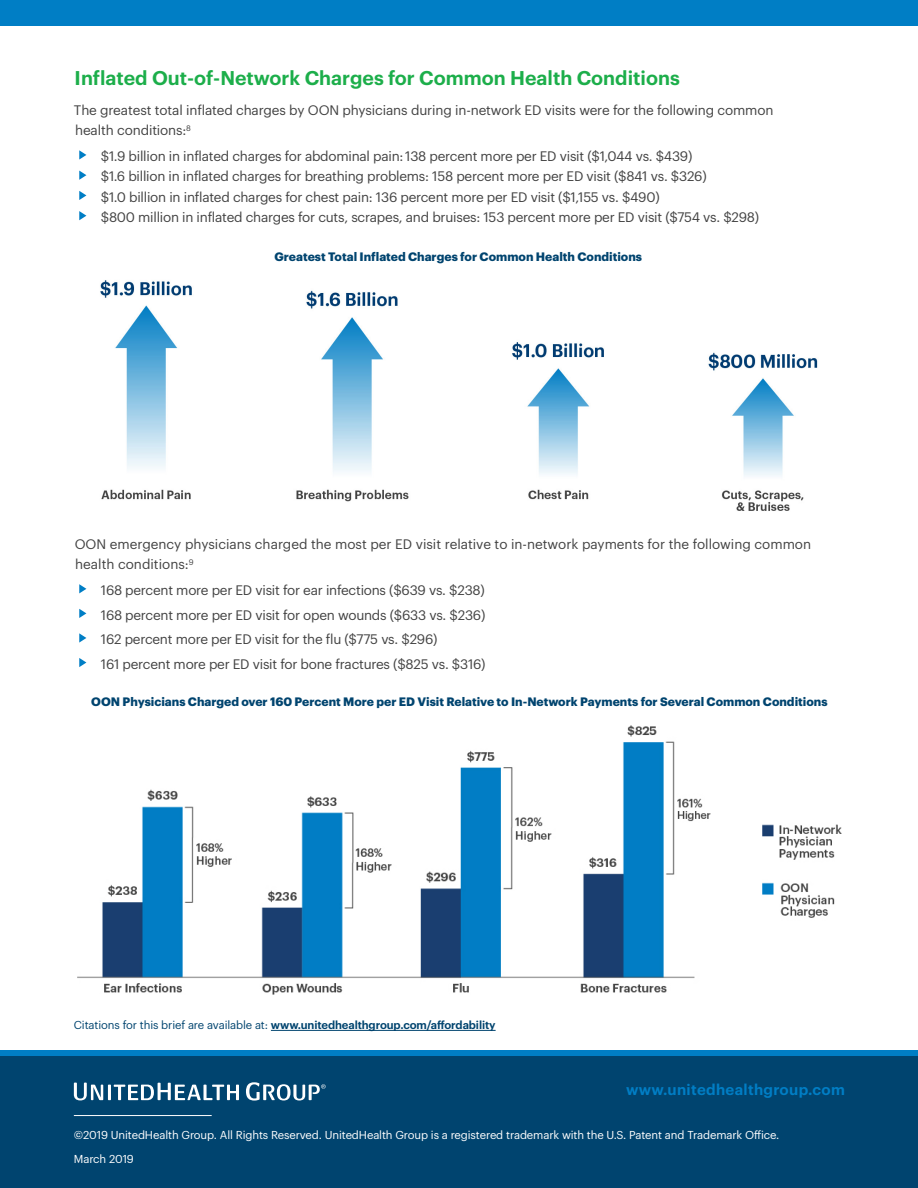
<style>
.page{position:relative;width:918px;height:1188px;background:#fff}
.page>*{position:absolute;margin:0;border:0;box-sizing:border-box;transform-origin:0 0}
.t1{font:600 19.5px "Graphik";color:#1cae4a}
.t2{font:600 15px "Graphik";letter-spacing:.02em;color:#007ec5}
.t3{font:13.5px/20.2px "Graphik";letter-spacing:-.015em;color:#424242}
.t4{font:700 12px "Graphik";color:#00446f}
.t5{font:11.25px "Graphik";letter-spacing:-.01em;color:#fff}
.t6{font:600 11.25px "Graphik";letter-spacing:-.01em;color:#00446f}
.s1{font-weight:400}
</style>
<div class="page">
<div style="left:0;top:1053px;width:918px;height:135px;background:#00446f"></div>
<svg style="left:79px;top:150px;width:7px;height:10px"></svg>
<svg style="left:79px;top:171px;width:7px;height:9px"></svg>
<svg style="left:79px;top:191px;width:7px;height:9px"></svg>
<svg style="left:79px;top:211px;width:7px;height:9px"></svg>
<svg style="left:79px;top:584px;width:7px;height:9px"></svg>
<svg style="left:79px;top:609px;width:7px;height:9px"></svg>
<svg style="left:79px;top:633px;width:7px;height:10px"></svg>
<svg style="left:79px;top:658px;width:7px;height:9px"></svg>
<img style="left:100px;top:280px;width:718px;height:231px">
<img style="left:78px;top:726px;width:763px;height:268px">
<div style="left:0;top:0;width:918px;height:25px;background:#007ec5"></div>
<hr style="left:271px;top:1030px;width:225px;height:1px;background:#00446f">
<hr style="left:108px;top:1085px;width:3px;height:15px;background:#fff">
<svg style="left:74px;top:1083px;width:29px;height:17px"></svg>
<svg style="left:114px;top:1083px;width:125px;height:17px"></svg>
<svg style="left:246px;top:1082px;width:80px;height:19px"></svg>
<div style="left:0;top:1050px;width:918px;height:6px;background:#007ec5"></div>
<hr style="left:74px;top:1115px;width:138px;height:1px;background:#fff">
<p class="t1" style="left:75px;top:63px;width:607px">Inflated Out-of-Network Charges for Common Health Conditions</p>
<p class="t3" style="left:74px;top:99px;width:701px">The greatest total inflated charges by OON physicians during in-network ED visits were for the following common health conditions:<sup>8</sup></p>
<p class="t3" style="left:101px;top:145px;width:593px">$1.9 billion in inflated charges for abdominal pain:138 percent more per ED visit ($1,044 vs. $439)</p>
<p class="t3" style="left:101px;top:165px;width:607px">$1.6 billion in inflated charges for breathing problems: 158 percent more per ED visit ($841 vs. $326)</p>
<p class="t3" style="left:101px;top:185px;width:560px">$1.0 billion in inflated charges for chest pain: 136 percent more per ED visit ($1,155 vs. $490)</p>
<p class="t3" style="left:101px;top:206px;width:660px">$800 million in inflated charges for cuts, scrapes, and bruises: 153 percent more per ED visit ($754 vs. $298)</p>
<p class="t4" style="left:274px;top:247px;width:369px">Greatest Total Inflated Charges for Common Health Conditions</p>
<p class="t3" style="left:75px;top:533px;width:738px">OON emergency physicians charged the most per ED visit relative to in-network payments for the following common health conditions:<sup>9</sup></p>
<p class="t3" style="left:101px;top:579px;width:385px">168 percent more per ED visit for ear infections ($639 vs. $238)</p>
<p class="t3" style="left:101px;top:603px;width:386px">168 percent more per ED visit for open wounds ($633 vs. $236)</p>
<p class="t3" style="left:101px;top:628px;width:338px">162 percent more per ED visit for the flu ($775 vs. $296)</p>
<p class="t3" style="left:101px;top:652px;width:386px">161 percent more per ED visit for bone fractures ($825 vs. $316)</p>
<p class="t4" style="left:91px;top:692px;width:738px">OON Physicians Charged over 160 Percent More per ED Visit Relative to In-Network Payments for Several Common Conditions</p>
<p class="t6" style="left:74px;top:1017px;width:423px"><span class="s1">Citations for this brief are available at:</span> www.unitedhealthgroup.com/affordability</p>
<p class="t2" style="left:626px;top:1078px;width:220px">www.unitedhealthgroup.com</p>
<p class="t5" style="left:74px;top:1126px;width:707px">©2019 UnitedHealth Group. All Rights Reserved. UnitedHealth Group is a registered trademark with the U.S. Patent and Trademark Office.</p>
<p class="t5" style="left:74px;top:1151px;width:62px">March 2019</p>
</div>
